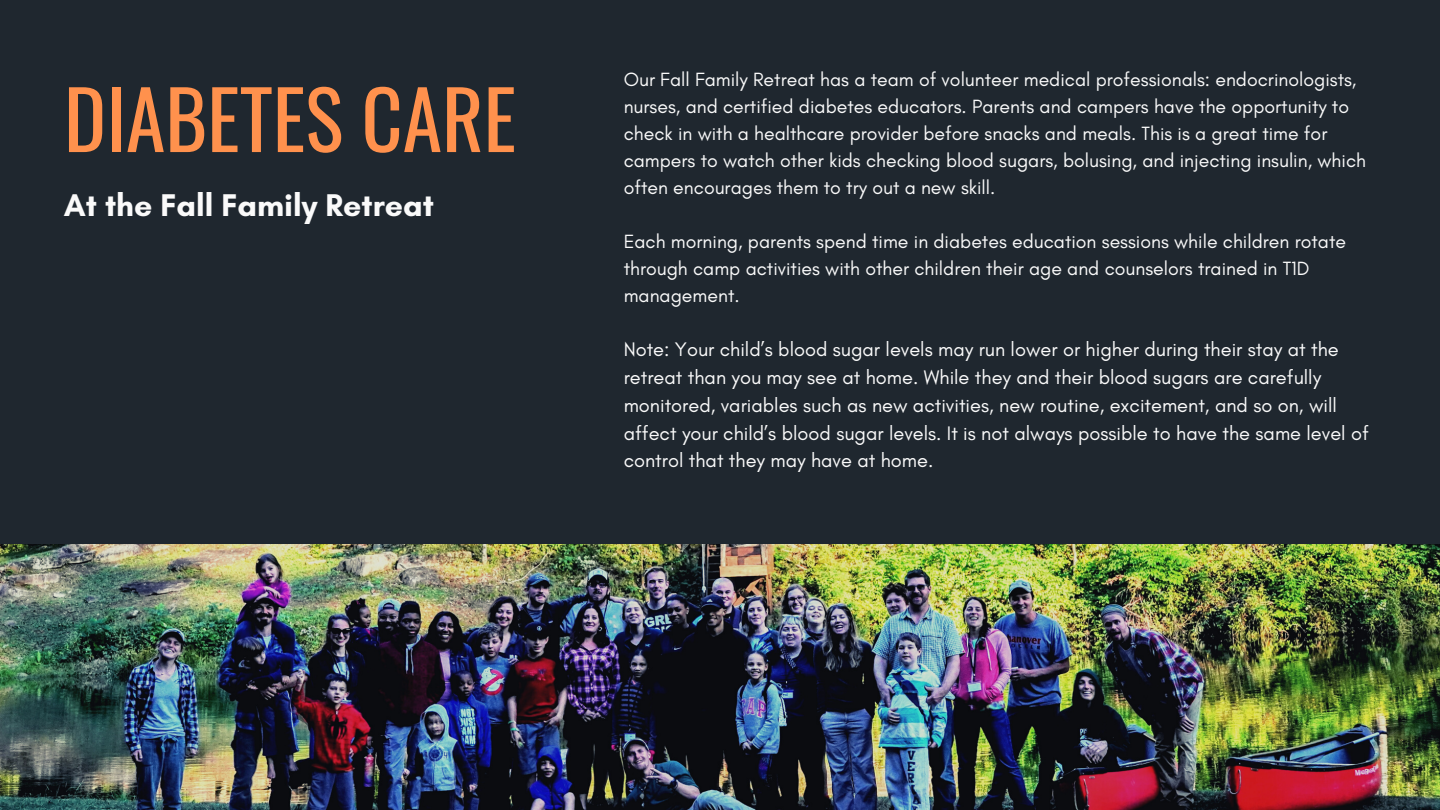
<style>
.page{position:relative;width:1440px;height:810px;background:#1f272f}
.page>*{position:absolute;margin:0;border:0;box-sizing:border-box;transform-origin:0 0}
.t1{font:80px "Oswald";color:#ff914d}
.t2{font:700 32px "Glacial Indifference";color:#fafafa}
.t3{font:20px/27.8px "Glacial Indifference";color:#fafafa}
.t4{font:19.5px/27px "Glacial Indifference";color:#fafafa}
</style>
<div class="page">
<img style="left:0;top:544px;width:1440px;height:266px">
<p class="t1" style="left:64px;top:57px;width:454px">DIABETES CARE</p>
<p class="t2" style="left:64px;top:186px;width:372px">At the Fall Family Retreat</p>
<p class="t4" style="left:624px;top:66px;width:744px">Our Fall Family Retreat has a team of volunteer medical professionals: endocrinologists, nurses, and certified diabetes educators. Parents and campers have the opportunity to check in with a healthcare provider before snacks and meals. This is a great time for campers to watch other kids checking blood sugars, bolusing, and injecting insulin, which often encourages them to try out a new skill.</p>
<p class="t4" style="left:624px;top:228px;width:724px">Each morning, parents spend time in diabetes education sessions while children rotate through camp activities with other children their age and counselors trained in T1D management.</p>
<p class="t3" style="left:624px;top:335px;width:747px">Note: Your child’s blood sugar levels may run lower or higher during their stay at the retreat than you may see at home. While they and their blood sugars are carefully monitored, variables such as new activities, new routine, excitement, and so on, will affect your child’s blood sugar levels. It is not always possible to have the same level of control that they may have at home.</p>
</div>
